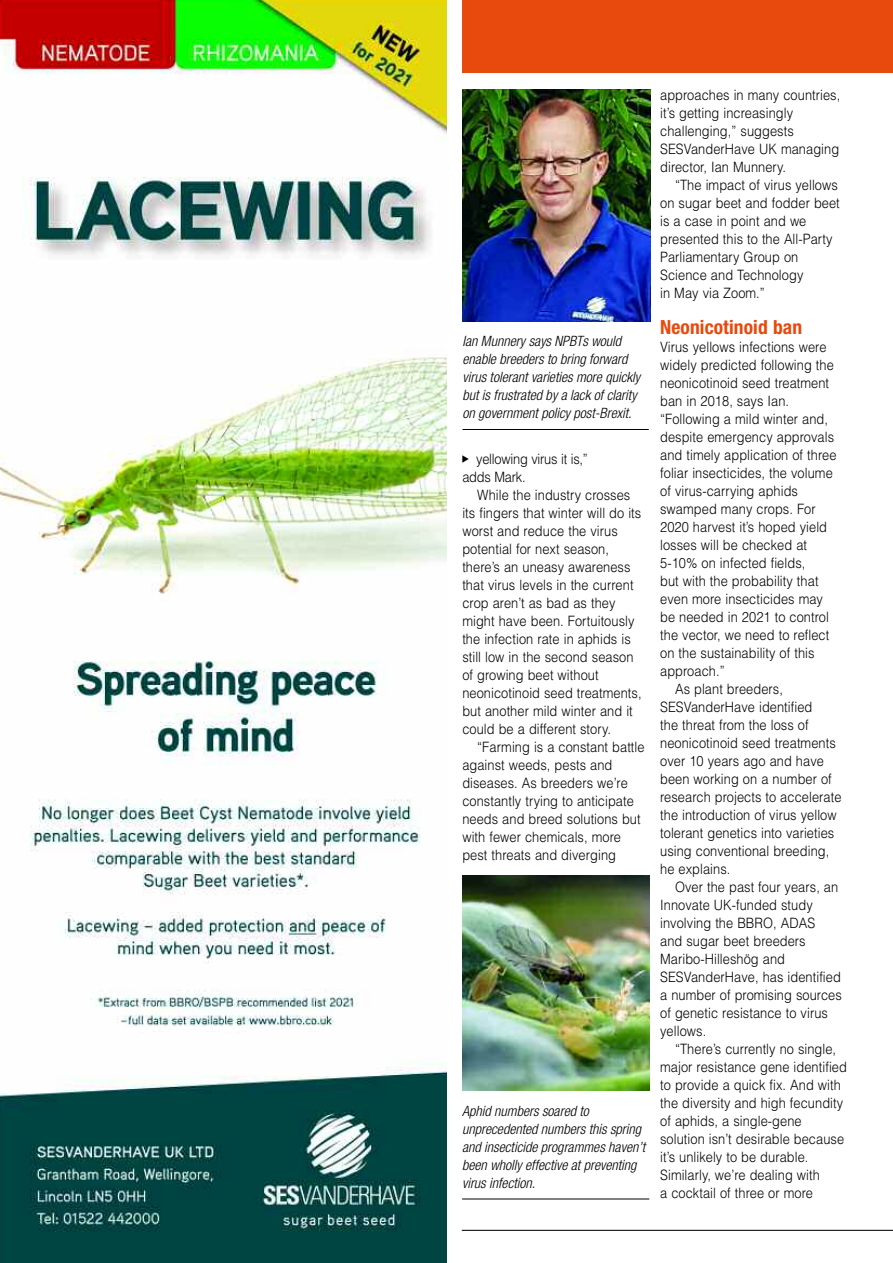
<style>
.page{position:relative;width:893px;height:1263px;background:#fff}
.page>*{position:absolute;margin:0;border:0;box-sizing:border-box;transform-origin:0 0}
.t1{font:700 condensed 19.5px "Helvetica Neue";letter-spacing:.005em;color:#e8490c}
.t2{font:300 14.25px/18px "Helvetica";letter-spacing:.005em;color:#000;scale:.9 1}
.t3{font:italic 300 condensed 14.25px/18px "Helvetica Neue";color:#000}
.t4{font:300 14.25px/18px "Helvetica";letter-spacing:-.015em;color:#000;scale:.9 1}
</style>
<div class="page">
<div style="left:462px;top:0;width:431px;height:72px;background:#e8490c"></div>
<hr style="left:462px;top:429px;width:187px;height:1px;background:#000">
<img style="left:463px;top:89px;width:187px;height:233px">
<hr style="left:462px;top:1198px;width:187px;height:1px;background:#000">
<img style="left:463px;top:875px;width:187px;height:215px">
<hr style="left:462px;top:1230px;width:431px;height:1px;background:#000">
<img style="left:0;top:0;width:446px;height:1263px">
<p class="t3" style="left:462px;top:333px;width:179px">Ian Munnery says NPBTs would enable breeders to bring forward virus tolerant varieties more quickly but is frustrated by a lack of clarity on government policy post-Brexit.</p>
<p class="t4" style="left:462px;top:450px;width:141px;text-indent:14px">yellowing virus it is,” adds Mark.</p>
<p class="t2" style="left:462px;top:486px;width:201px;text-indent:15px">While the industry crosses its fingers that winter will do its worst and reduce the virus potential for next season, there’s an uneasy awareness that virus levels in the current crop aren’t as bad as they might have been. Fortuitously the infection rate in aphids is still low in the second season of growing beet without neonicotinoid seed treatments, but another mild winter and it could be a different story.</p>
<p class="t2" style="left:462px;top:738px;width:204px;text-indent:15px">“Farming is a constant battle against weeds, pests and diseases. As breeders we’re constantly trying to anticipate needs and breed solutions but with fewer chemicals, more pest threats and diverging</p>
<p class="t3" style="left:462px;top:1103px;width:185px">Aphid numbers soared to unprecedented numbers this spring and insecticide programmes haven’t been wholly effective at preventing virus infection.</p>
<p class="t2" style="left:660px;top:86px;width:202px">approaches in many countries, it’s getting increasingly challenging,” suggests<br>SESVanderHave UK managing director, Ian Munnery.</p>
<p class="t2" style="left:660px;top:176px;width:201px;text-indent:15px">“The impact of virus yellows on sugar beet and fodder beet is a case in point and we presented this to the All-Party<br>Parliamentary Group on<br>Science and Technology<br>in May via Zoom.”</p>
<h1 class="t1" style="left:660px;top:320px;width:143px">Neonicotinoid ban</h1>
<p class="t2" style="left:660px;top:338px;width:186px">Virus yellows infections were</p>
<p class="t2" style="left:660px;top:356px;width:195px">widely predicted following the</p>
<p class="t2" style="left:660px;top:374px;width:189px">neonicotinoid seed treatment</p>
<p class="t2" style="left:660px;top:392px;width:145px">ban in 2018, says Ian.</p>
<p class="t2" style="left:660px;top:410px;width:188px">“Following a mild winter and,</p>
<p class="t2" style="left:660px;top:428px;width:195px">despite emergency approvals</p>
<p class="t2" style="left:660px;top:446px;width:197px">and timely application of three</p>
<p class="t2" style="left:660px;top:464px;width:193px">foliar insecticides, the volume</p>
<p class="t2" style="left:660px;top:482px;width:155px">of virus-carrying aphids</p>
<p class="t2" style="left:660px;top:500px;width:174px">swamped many crops. For</p>
<p class="t2" style="left:660px;top:518px;width:187px">2020 harvest it’s hoped yield</p>
<p class="t2" style="left:660px;top:536px;width:165px">losses will be checked at</p>
<p class="t2" style="left:660px;top:554px;width:163px">5-10% on infected fields,</p>
<p class="t2" style="left:660px;top:572px;width:177px">but with the probability that</p>
<p class="t2" style="left:660px;top:590px;width:182px">even more insecticides may</p>
<p class="t2" style="left:660px;top:608px;width:189px">be needed in 2021 to control</p>
<p class="t2" style="left:660px;top:626px;width:189px">the vector, we need to reflect</p>
<p class="t2" style="left:660px;top:644px;width:173px">on the sustainability of this</p>
<p class="t2" style="left:660px;top:662px;width:73px">approach.”</p>
<p class="t2" style="left:675px;top:680px;width:121px">As plant breeders,</p>
<p class="t2" style="left:660px;top:698px;width:171px">SESVanderHave identified</p>
<p class="t2" style="left:660px;top:716px;width:166px">the threat from the loss of</p>
<p class="t2" style="left:660px;top:734px;width:197px">neonicotinoid seed treatments</p>
<p class="t2" style="left:660px;top:752px;width:183px">over 10 years ago and have</p>
<p class="t2" style="left:660px;top:770px;width:192px">been working on a number of</p>
<p class="t2" style="left:660px;top:788px;width:203px">research projects to accelerate</p>
<p class="t2" style="left:660px;top:806px;width:198px">the introduction of virus yellow</p>
<p class="t2" style="left:660px;top:824px;width:195px">tolerant genetics into varieties</p>
<p class="t2" style="left:660px;top:842px;width:189px">using conventional breeding,</p>
<p class="t2" style="left:660px;top:860px;width:80px">he explains.</p>
<p class="t2" style="left:675px;top:878px;width:183px">Over the past four years, an</p>
<p class="t2" style="left:660px;top:896px;width:171px">Innovate UK-funded study</p>
<p class="t2" style="left:660px;top:914px;width:174px">involving the BBRO, ADAS</p>
<p class="t2" style="left:660px;top:932px;width:163px">and sugar beet breeders</p>
<p class="t2" style="left:660px;top:950px;width:140px">Maribo-Hilleshög and</p>
<p class="t2" style="left:660px;top:968px;width:202px">SESVanderHave, has identified</p>
<p class="t2" style="left:660px;top:986px;width:203px">a number of promising sources</p>
<p class="t2" style="left:660px;top:1004px;width:188px">of genetic resistance to virus</p>
<p class="t2" style="left:660px;top:1022px;width:53px">yellows.</p>
<p class="t2" style="left:675px;top:1040px;width:181px">“There’s currently no single,</p>
<p class="t2" style="left:660px;top:1058px;width:209px">major resistance gene identified</p>
<p class="t2" style="left:660px;top:1076px;width:202px">to provide a quick fix. And with</p>
<p class="t2" style="left:660px;top:1094px;width:205px">the diversity and high fecundity</p>
<p class="t2" style="left:660px;top:1112px;width:159px">of aphids, a single-gene</p>
<p class="t2" style="left:660px;top:1130px;width:206px">solution isn’t desirable because</p>
<p class="t2" style="left:660px;top:1148px;width:166px">it’s unlikely to be durable.</p>
<p class="t2" style="left:660px;top:1166px;width:179px">Similarly, we’re dealing with</p>
<p class="t2" style="left:660px;top:1184px;width:171px">a cocktail of three or more</p>
</div>
